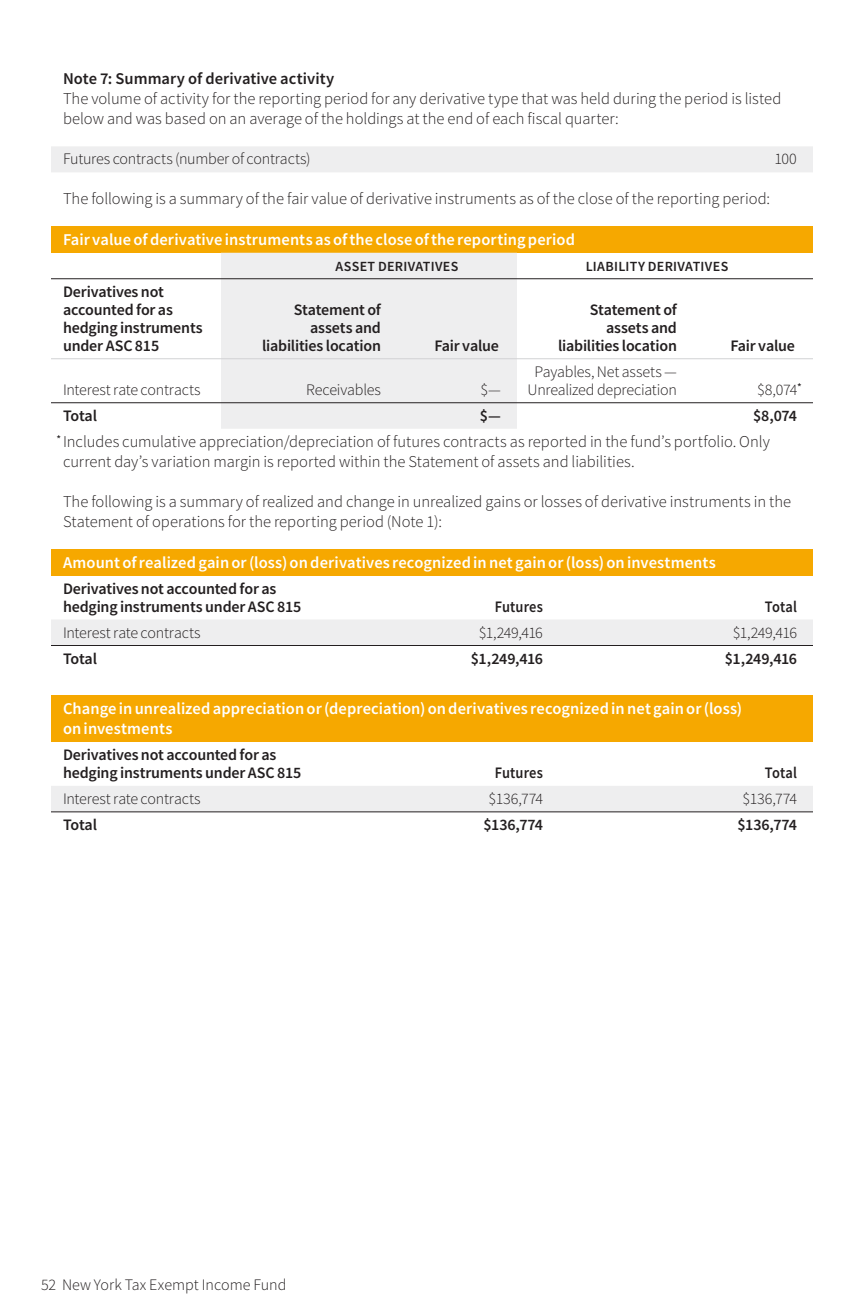
<style>
.page{position:relative;width:864px;height:1314px;background:#fff}
.page>*{position:absolute;margin:0;border:0;box-sizing:border-box;transform-origin:0 0}
.NotesText{font:300 16.4px/20px "Source Sans Pro";color:#231f20}
.Color_Head_Intro{font:600 16.4px/20px "Source Sans Pro";letter-spacing:.005em;color:#fff}
.NotesText_Footnote{font:300 16.4px/20px "Source Sans Pro";color:#231f20}
.NotesHead{font:600 16.4px "Source Sans Pro";letter-spacing:.005em;color:#231f20}
.Basic_Table_Line_FL{font:600 16px/18px "Source Sans Pro";letter-spacing:-.01em;color:#231f20}
.Basic_Table_Line_FL-2{font:300 16px "Source Sans Pro";letter-spacing:-.01em;color:#231f20}
.Basic_Table_Line_FR{font:300 16px/18px "Source Sans Pro";letter-spacing:-.01em;color:#231f20;text-align:center}
.Basic_Table_Line_FR-2{font:600 16px/18px "Source Sans Pro";letter-spacing:-.01em;color:#231f20;text-align:right}
.Basic_Table_Line{font:600 16px "Source Sans Pro";letter-spacing:-.015em;color:#231f20}
.Basic_Table_Line-2{font:300 16px "Source Sans Pro";letter-spacing:-.035em;color:#231f20}
.Basic_Table_Head_FR{font:600 16px "Source Sans Pro";letter-spacing:.01em;color:#231f20;scale:.9 1}
.Basic_Table_Head_CTR_AllCaps{font:600 14px "Source Sans Pro";letter-spacing:.02em;color:#231f20}
</style>
<div class="page">
<div style="left:51px;top:146px;width:762px;height:26px;background:#eeeeef"></div>
<div style="left:51px;top:226px;width:762px;height:27px;background:#f6a800"></div>
<div style="left:221px;top:253px;width:296px;height:176px;background:#eeeeef"></div>
<hr style="left:51px;top:278px;width:170px;height:1px;background:#231f20">
<hr style="left:221px;top:278px;width:176px;height:1px;background:#231f20">
<hr style="left:397px;top:278px;width:120px;height:1px;background:#231f20">
<hr style="left:517px;top:278px;width:176px;height:1px;background:#231f20">
<hr style="left:693px;top:278px;width:120px;height:1px;background:#231f20">
<hr style="left:51px;top:358px;width:170px;height:1px;background:#d1d2d4">
<hr style="left:221px;top:358px;width:176px;height:1px;background:#d1d2d4">
<hr style="left:397px;top:358px;width:120px;height:1px;background:#d1d2d4">
<hr style="left:517px;top:358px;width:176px;height:1px;background:#d1d2d4">
<hr style="left:693px;top:358px;width:120px;height:1px;background:#d1d2d4">
<hr style="left:51px;top:402px;width:170px;height:1px;background:#231f20">
<hr style="left:221px;top:402px;width:176px;height:1px;background:#231f20">
<hr style="left:397px;top:402px;width:120px;height:1px;background:#231f20">
<hr style="left:517px;top:402px;width:176px;height:1px;background:#231f20">
<hr style="left:693px;top:402px;width:120px;height:1px;background:#231f20">
<div style="left:51px;top:549px;width:762px;height:27px;background:#f6a800"></div>
<div style="left:51px;top:620px;width:762px;height:25px;background:#eeeeef"></div>
<hr style="left:51px;top:645px;width:254px;height:1px;background:#231f20">
<hr style="left:305px;top:645px;width:254px;height:1px;background:#231f20">
<hr style="left:559px;top:645px;width:254px;height:1px;background:#231f20">
<div style="left:51px;top:696px;width:762px;height:46px;background:#f6a800"></div>
<div style="left:51px;top:786px;width:762px;height:26px;background:#eeeeef"></div>
<hr style="left:51px;top:812px;width:254px;height:1px;background:#231f20">
<hr style="left:305px;top:812px;width:254px;height:1px;background:#231f20">
<hr style="left:559px;top:812px;width:254px;height:1px;background:#231f20">
<p class="NotesHead" style="left:63px;top:68px;width:273px">Note 7: Summary of derivative activity</p>
<p class="NotesText" style="left:63px;top:89px;width:720px">The volume of activity for the reporting period for any derivative type that was held during the period is listed below and was based on an average of the holdings at the end of each fiscal quarter:</p>
<p class="Basic_Table_Line_FL-2" style="left:63px;top:149px;width:249px">Futures contracts (number of contracts)</p>
<p class="Basic_Table_Line-2" style="left:774px;top:149px;width:24px">100</p>
<p class="NotesText" style="left:63px;top:189px;width:709px">The following is a summary of the fair value of derivative instruments as of the close of the reporting period:</p>
<p class="Color_Head_Intro" style="left:63px;top:229px;width:514px">Fair value of derivative instruments as of the close of the reporting period</p>
<p class="Basic_Table_Head_CTR_AllCaps" style="left:336px;top:257px;width:124px">ASSET DERIVATIVES</p>
<p class="Basic_Table_Head_CTR_AllCaps" style="left:586px;top:257px;width:144px">LIABILITY DERIVATIVES</p>
<p class="Basic_Table_Line_FL" style="left:63px;top:282px;width:141px">Derivatives not accounted for as hedging instruments under ASC 815</p>
<p class="Basic_Table_Line_FR-2" style="left:262px;top:300px;width:120px">Statement of assets and liabilities location</p>
<p class="Basic_Table_Line_FR-2" style="left:558px;top:300px;width:120px">Statement of assets and liabilities location</p>
<p class="Basic_Table_Line" style="left:434px;top:335px;width:66px">Fair value</p>
<p class="Basic_Table_Line" style="left:730px;top:335px;width:66px">Fair value</p>
<p class="Basic_Table_Line_FL-2" style="left:63px;top:380px;width:139px">Interest rate contracts</p>
<p class="Basic_Table_Line_FR" style="left:306px;top:380px;width:76px">Receivables</p>
<p class="Basic_Table_Line-2" style="left:481px;top:380px;width:22px">$—</p>
<p class="Basic_Table_Line_FR" style="left:528px;top:362px;width:151px">Payables, Net assets —<br>Unrealized depreciation</p>
<p class="Basic_Table_Line-2" style="left:757px;top:380px;width:46px">$8,074<sup>*</sup></p>
<p class="Basic_Table_Line_FL" style="left:63px;top:406px;width:36px">Total</p>
<p class="Basic_Table_Line" style="left:480px;top:405px;width:23px">$—</p>
<p class="Basic_Table_Line" style="left:753px;top:405px;width:45px">$8,074</p>
<p class="NotesText_Footnote" style="left:63px;top:432px;width:708px;text-indent:-7px"><sup>*</sup> Includes cumulative appreciation/depreciation of futures contracts as reported in the fund’s portfolio. Only current day’s variation margin is reported within the Statement of assets and liabilities.</p>
<p class="NotesText" style="left:63px;top:492px;width:730px">The following is a summary of realized and change in unrealized gains or losses of derivative instruments in the<br>Statement of operations for the reporting period (Note 1):</p>
<p class="Color_Head_Intro" style="left:63px;top:552px;width:654px">Amount of realized gain or (loss) on derivatives recognized in net gain or (loss) on investments</p>
<p class="Basic_Table_Line_FL" style="left:63px;top:579px;width:240px">Derivatives not accounted for as hedging instruments under ASC 815</p>
<p class="Basic_Table_Head_FR" style="left:495px;top:596px;width:55px">Futures</p>
<p class="Basic_Table_Head_FR" style="left:765px;top:596px;width:37px">Total</p>
<p class="Basic_Table_Line_FL-2" style="left:63px;top:622px;width:139px">Interest rate contracts</p>
<p class="Basic_Table_Line-2" style="left:479px;top:622px;width:66px">$1,249,416</p>
<p class="Basic_Table_Line-2" style="left:733px;top:622px;width:66px">$1,249,416</p>
<p class="Basic_Table_Line_FL" style="left:63px;top:649px;width:36px">Total</p>
<p class="Basic_Table_Line" style="left:471px;top:648px;width:74px">$1,249,416</p>
<p class="Basic_Table_Line" style="left:725px;top:648px;width:74px">$1,249,416</p>
<p class="Color_Head_Intro" style="left:63px;top:698px;width:681px">Change in unrealized appreciation or (depreciation) on derivatives recognized in net gain or (loss) on investments</p>
<p class="Basic_Table_Line_FL" style="left:63px;top:745px;width:240px">Derivatives not accounted for as hedging instruments under ASC 815</p>
<p class="Basic_Table_Head_FR" style="left:495px;top:762px;width:55px">Futures</p>
<p class="Basic_Table_Head_FR" style="left:765px;top:762px;width:37px">Total</p>
<p class="Basic_Table_Line_FL-2" style="left:63px;top:789px;width:139px">Interest rate contracts</p>
<p class="Basic_Table_Line-2" style="left:489px;top:789px;width:56px">$136,774</p>
<p class="Basic_Table_Line-2" style="left:743px;top:789px;width:56px">$136,774</p>
<p class="Basic_Table_Line_FL" style="left:63px;top:815px;width:36px">Total</p>
<p class="Basic_Table_Line" style="left:484px;top:814px;width:61px">$136,774</p>
<p class="Basic_Table_Line" style="left:738px;top:814px;width:61px">$136,774</p>
<p class="Basic_Table_Line_FR" style="left:41px;top:1276px;width:247px">52 New York Tax Exempt Income Fund</p>
</div>
